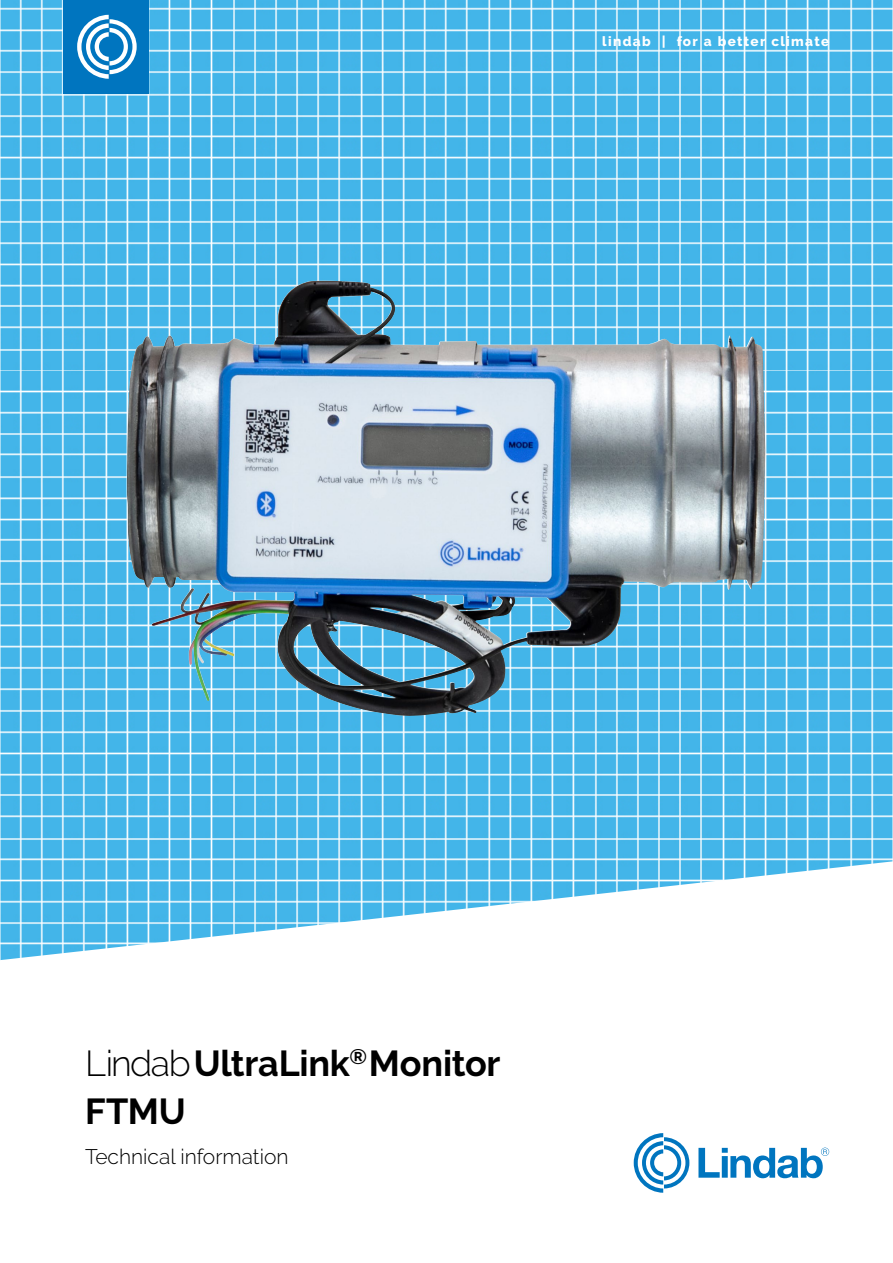
<style>
.page{position:relative;width:893px;height:1263px;background:#fff}
.page>*{position:absolute;margin:0;border:0;box-sizing:border-box;transform-origin:0 0}
.t1{font:700 36px/48.8px "Raleway";letter-spacing:-.005em;color:#000}
.t2{font:300 21px "Raleway";color:#000}
.t3{font:800 13.5px "Raleway";letter-spacing:.1em;color:#fff}
.s1{font-weight:300}
</style>
<div class="page">
<img style="left:0;top:0;width:893px;height:859px">
<svg style="left:0;top:859px;width:893px;height:320px"></svg>
<svg style="left:698px;top:1147px;width:131px;height:31px"></svg>
<svg style="left:634px;top:1133px;width:55px;height:60px"></svg>
<div style="left:64px;top:0;width:85px;height:94px;background:#0075bf"></div>
<svg style="left:77px;top:15px;width:60px;height:64px"></svg>
<img style="left:127px;top:281px;width:625px;height:437px">
<p class="t3" style="left:602px;top:34px;width:228px">lindab | for a better climate</p>
<p class="t1" style="left:85px;top:1039px;width:417px"><span class="s1">Lindab</span>UltraLink<sup>®</sup>Monitor<br>FTMU</p>
<p class="t2" style="left:85px;top:1144px;width:205px">Technical information</p>
</div>
